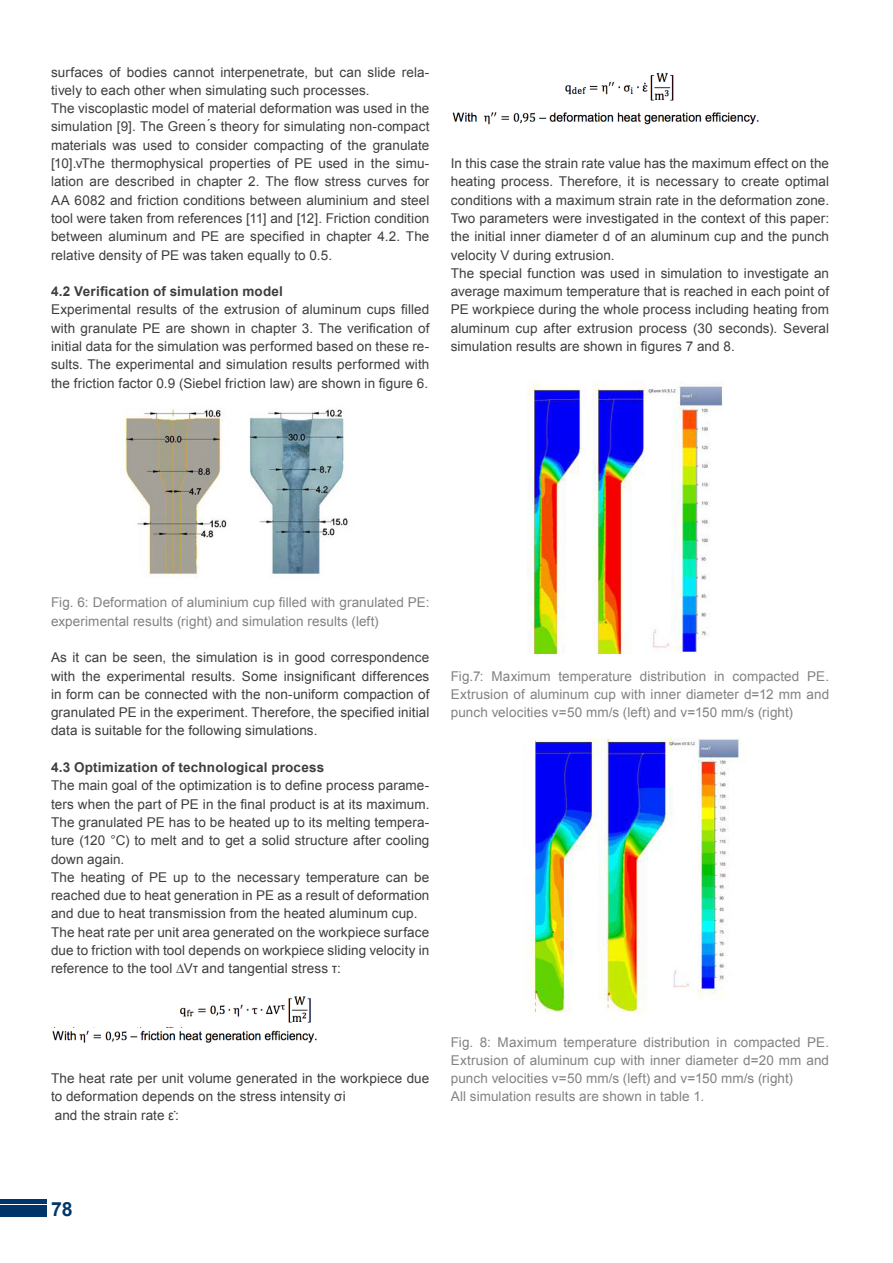
<style>
.page{position:relative;width:893px;height:1263px;background:#fff}
.page>*{position:absolute;margin:0;border:0;box-sizing:border-box;transform-origin:0 0}
.t1{font:700 19.5px "Arial";color:#003669}
.Fließtext{font:13.5px/18.3px "Arial";letter-spacing:.005em;color:#3e3e3f;text-align:justify}
.Fließtext-2{font:13.5px/18.3px "Arial";letter-spacing:.005em;color:#808285;text-align:justify}
.Fließtext-3{font:700 13.5px "Arial";letter-spacing:.015em;color:#3e3e3f}
</style>
<div class="page">
<div style="left:0;top:1205px;width:47px;height:12px;background:#003669"></div>
<hr style="left:0;top:1199px;width:47px;height:4px;background:#003669">
<img style="left:120px;top:409px;width:228px;height:168px">
<img style="left:51px;top:996px;width:260px;height:32px">
<img style="left:452px;top:112px;width:307px;height:13px">
<img style="left:527px;top:382px;width:197px;height:272px">
<img style="left:525px;top:738px;width:216px;height:274px">
<img style="left:565px;top:73px;width:109px;height:28px">
<img style="left:52px;top:1030px;width:265px;height:13px">
<p class="Fließtext" style="left:51px;top:63px;width:380px">surfaces of bodies cannot interpenetrate, but can slide rela&shy;tively to each other when simulating such processes.</p>
<p class="Fließtext" style="left:51px;top:99px;width:380px">The viscoplastic model of material deformation was used in the simulation [9]. The Green ́s theory for simulating non-compact materials was used to consider compacting of the granulate [10].vThe thermophysical properties of PE used in the simu&shy;lation are described in chapter 2. The flow stress curves for AA 6082 and friction conditions between aluminium and steel tool were taken from references [11] and [12]. Friction condition between aluminum and PE are specified in chapter 4.2. The relative density of PE was taken equally to 0.5.</p>
<p class="Fließtext-3" style="left:51px;top:283px;width:233px">4.2 Verification of simulation model</p>
<p class="Fließtext" style="left:51px;top:301px;width:380px">Experimental results of the extrusion of aluminum cups filled with granulate PE are shown in chapter 3. The verification of initial data for the simulation was performed based on these re&shy;sults. The experimental and simulation results performed with the friction factor 0.9 (Siebel friction law) are shown in figure 6.</p>
<p class="Fließtext" style="left:451px;top:154px;width:380px">In this case the strain rate value has the maximum effect on the heating process. Therefore, it is necessary to create optimal conditions with a maximum strain rate in the deformation zone.<br>Two parameters were investigated in the context of this paper: the initial inner diameter d of an aluminum cup and the punch velocity V during extrusion.</p>
<p class="Fließtext" style="left:451px;top:264px;width:380px">The special function was used in simulation to investigate an average maximum temperature that is reached in each point of PE workpiece during the whole process including heating from aluminum cup after extrusion process (30 seconds). Several simulation results are shown in figures 7 and 8.</p>
<p class="Fließtext-2" style="left:51px;top:594px;width:380px">Fig. 6: Deformation of aluminium cup filled with granulated PE: experimental results (right) and simulation results (left)</p>
<p class="Fließtext" style="left:51px;top:648px;width:380px">As it can be seen, the simulation is in good correspondence with the experimental results. Some insignificant differences in form can be connected with the non-uniform compaction of granulated PE in the experiment. Therefore, the specified initial data is suitable for the following simulations.</p>
<p class="Fließtext-3" style="left:51px;top:758px;width:275px">4.3 Optimization of technological process</p>
<p class="Fließtext" style="left:51px;top:777px;width:380px">The main goal of the optimization is to define process parame&shy;ters when the part of PE in the final product is at its maximum.<br>The granulated PE has to be heated up to its melting tempera&shy;ture (120 °C) to melt and to get a solid structure after cooling down again.</p>
<p class="Fließtext" style="left:51px;top:868px;width:380px">The heating of PE up to the necessary temperature can be reached due to heat generation in PE as a result of deformation and due to heat transmission from the heated aluminum cup.</p>
<p class="Fließtext" style="left:51px;top:923px;width:380px">The heat rate per unit area generated on the workpiece surface due to friction with tool depends on workpiece sliding velocity in reference to the tool ∆Vτ and tangential stress τ:</p>
<p class="Fließtext-2" style="left:451px;top:667px;width:380px">Fig.7: Maximum temperature distribution in compacted PE.<br>Extrusion of aluminum cup with inner diameter d=12 mm and punch velocities v=50 mm/s (left) and v=150 mm/s (right)</p>
<p class="Fließtext" style="left:51px;top:1069px;width:380px">The heat rate per unit volume generated in the workpiece due to deformation depends on the stress intensity σi</p>
<p class="Fließtext" style="left:55px;top:1106px;width:126px">and the strain rate ε̇:</p>
<p class="Fließtext-2" style="left:451px;top:1033px;width:380px">Fig. 8: Maximum temperature distribution in compacted PE.<br>Extrusion of aluminum cup with inner diameter d=20 mm and punch velocities v=50 mm/s (left) and v=150 mm/s (right)</p>
<p class="Fließtext-2" style="left:451px;top:1088px;width:255px">All simulation results are shown in table 1.</p>
<h1 class="t1" style="left:51px;top:1196px;width:23px">78</h1>
</div>
